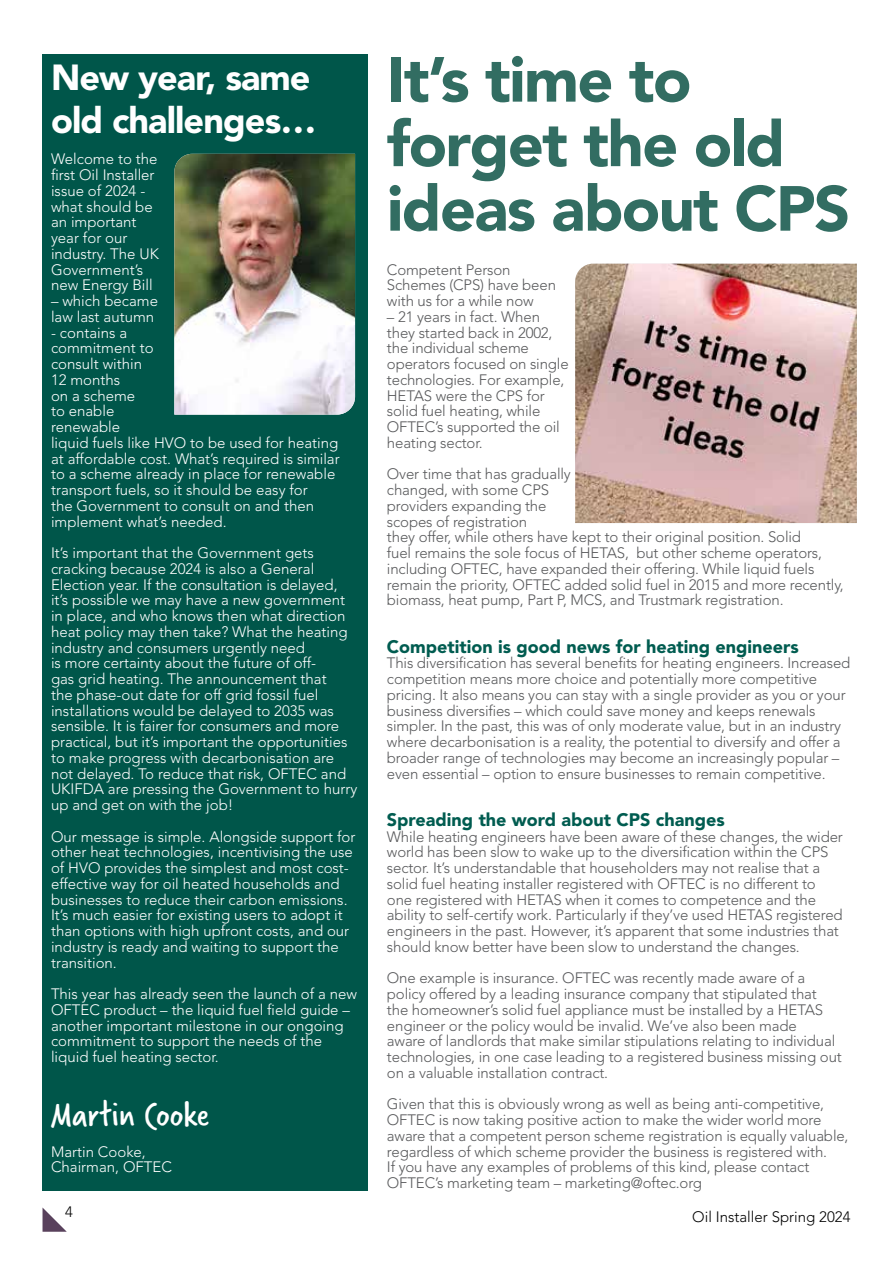
<style>
.page{position:relative;width:893px;height:1263px;background:#fff}
.page>*{position:absolute;margin:0;border:0;box-sizing:border-box;transform-origin:0 0}
.t1{font:900 63px/64.5px "Avenir LT Std";letter-spacing:-.025em;color:#326d62}
.t2{font:37.5px "Verveine";color:#fff}
.t3{font:900 36px/43.2px "Avenir LT Std";letter-spacing:-.025em;color:#fff}
.t4{font:900 18px "Avenir LT Std";color:#005c50}
.t5{font:300 15px/15.8px "Avenir LT Std";letter-spacing:-.01em;color:#58595b}
.t6{font:300 15px/15.8px "Avenir LT Std";color:#fff}
.t7{font:300 15px "Avenir LT Std";color:#000}
</style>
<div class="page">
<svg style="left:43px;top:1208px;width:24px;height:24px"></svg>
<div style="left:43px;top:54px;width:325px;height:1137px;background:#00564a"></div>
<img style="left:174px;top:154px;width:181px;height:261px">
<img style="left:575px;top:264px;width:282px;height:259px">
<h3 class="t3" style="left:51px;top:55px;width:267px">New year, same old challenges…</h3>
<p class="t6" style="left:51px;top:151px;width:109px">Welcome to the first Oil Installer issue of 2024 - what should be an important year for our industry. The UK<br>Government’s new Energy Bill</p>
<p class="t6" style="left:51px;top:293px;width:108px">– which became law last autumn</p>
<p class="t6" style="left:51px;top:325px;width:290px">- contains a<br>commitment to<br>consult within<br>12 months<br>on a scheme<br>to enable<br>renewable<br>liquid fuels like HVO to be used for heating at affordable cost. What’s required is similar to a scheme already in place for renewable transport fuels, so it should be easy for<br>the Government to consult on and then implement what’s needed.</p>
<p class="t6" style="left:51px;top:545px;width:308px">It’s important that the Government gets cracking because 2024 is also a General Election year. If the consultation is delayed, it’s possible we may have a new government in place, and who knows then what direction heat policy may then take? What the heating industry and consumers urgently need<br>is more certainty about the future of off-<br>gas grid heating. The announcement that<br>the phase-out date for off grid fossil fuel installations would be delayed to 2035 was sensible. It is fairer for consumers and more practical, but it’s important the opportunities to make progress with decarbonisation are not delayed. To reduce that risk, OFTEC and UKIFDA are pressing the Government to hurry up and get on with the job!</p>
<p class="t6" style="left:51px;top:829px;width:306px">Our message is simple. Alongside support for other heat technologies, incentivising the use of HVO provides the simplest and most cost&shy;effective way for oil heated households and businesses to reduce their carbon emissions.<br>It’s much easier for existing users to adopt it than options with high upfront costs, and our industry is ready and waiting to support the transition.</p>
<p class="t6" style="left:51px;top:986px;width:308px">This year has already seen the launch of a new OFTEC product – the liquid fuel field guide – another important milestone in our ongoing commitment to support the needs of the liquid fuel heating sector.</p>
<h2 class="t2" style="left:51px;top:1089px;width:159px">Martin Cooke</h2>
<p class="t6" style="left:51px;top:1144px;width:122px">Martin Cooke,<br>Chairman, OFTEC</p>
<p class="t7" style="left:65px;top:1203px;width:9px">4</p>
<h1 class="t1" style="left:387px;top:47px;width:465px">It’s time to forget the old ideas about CPS</h1>
<p class="t5" style="left:387px;top:262px;width:171px">Competent Person<br>Schemes (CPS) have been with us for a while now</p>
<p class="t5" style="left:387px;top:309px;width:183px">– 21 years in fact. When they started back in 2002, the individual scheme operators focused on single technologies. For example,<br>HETAS were the CPS for solid fuel heating, while<br>OFTEC’s supported the oil heating sector.</p>
<p class="t5" style="left:387px;top:466px;width:458px">Over time that has gradually<br>changed, with some CPS<br>providers expanding the<br>scopes of registration<br>they offer, while others have kept to their original position. Solid<br>fuel remains the sole focus of HETAS, but other scheme operators, including OFTEC, have expanded their offering. While liquid fuels remain the priority, OFTEC added solid fuel in 2015 and more recently, biomass, heat pump, Part P, MCS, and Trustmark registration.</p>
<p class="t4" style="left:387px;top:635px;width:413px">Competition is good news for heating engineers</p>
<p class="t5" style="left:387px;top:655px;width:465px">This diversification has several benefits for heating engineers. Increased competition means more choice and potentially more competitive pricing. It also means you can stay with a single provider as you or your business diversifies – which could save money and keeps renewals simpler. In the past, this was of only moderate value, but in an industry where decarbonisation is a reality, the potential to diversify and offer a broader range of technologies may become an increasingly popular – even essential – option to ensure businesses to remain competitive.</p>
<p class="t4" style="left:387px;top:809px;width:339px">Spreading the word about CPS changes</p>
<p class="t5" style="left:387px;top:829px;width:457px">While heating engineers have been aware of these changes, the wider world has been slow to wake up to the diversification within the CPS sector. It’s understandable that householders may not realise that a solid fuel heating installer registered with OFTEC is no different to one registered with HETAS when it comes to competence and the ability to self-certify work. Particularly if they’ve used HETAS registered engineers in the past. However, it’s apparent that some industries that should know better have been slow to understand the changes.</p>
<p class="t5" style="left:387px;top:970px;width:456px">One example is insurance. OFTEC was recently made aware of a policy offered by a leading insurance company that stipulated that the homeowner’s solid fuel appliance must be installed by a HETAS engineer or the policy would be invalid. We’ve also been made<br>aware of landlords that make similar stipulations relating to individual technologies, in one case leading to a registered business missing out on a valuable installation contract.</p>
<p class="t5" style="left:387px;top:1096px;width:463px">Given that this is obviously wrong as well as being anti-competitive, OFTEC is now taking positive action to make the wider world more aware that a competent person scheme registration is equally valuable, regardless of which scheme provider the business is registered with.<br>If you have any examples of problems of this kind, please contact OFTEC’s marketing team – marketing@oftec.org</p>
<p class="t7" style="left:692px;top:1208px;width:160px">Oil Installer Spring 2024</p>
</div>
